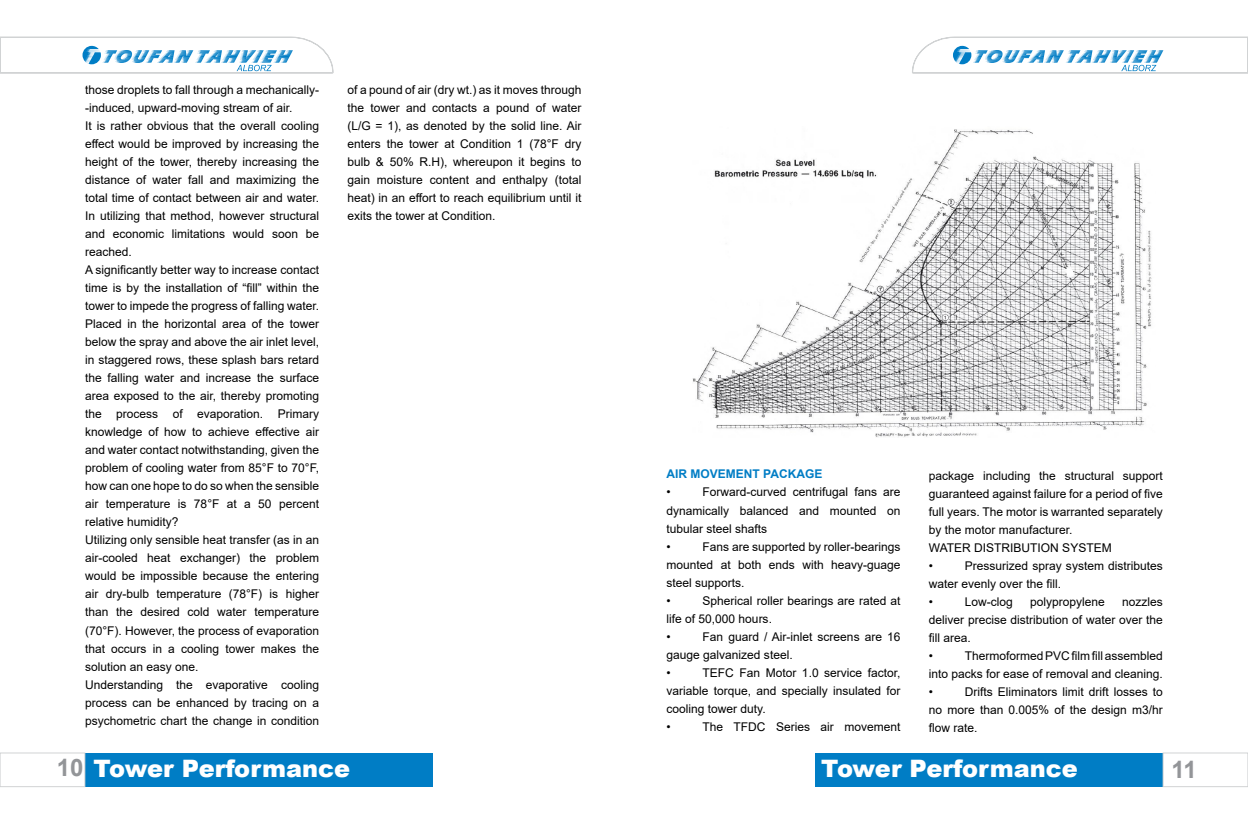
<style>
.page{position:relative;width:1248px;height:823px;background:#fff}
.page>*{position:absolute;margin:0;border:0;box-sizing:border-box;transform-origin:0 0}
.t1{font:900 24px "Arial";color:#fff}
.t2{font:700 24px "Arial";color:#939598}
.t3{font:12px/18px "Arial";color:#000}
.t4{font:700 12px "Arial";color:#007dc5}
.s1{font-weight:700;color:#939598}
</style>
<div class="page">
<img style="left:693px;top:129px;width:459px;height:308px">
<svg style="left:912px;top:37px;width:335px;height:36px"></svg>
<svg style="left:0;top:37px;width:333px;height:36px"></svg>
<div style="left:31px;top:752px;width:401px;height:34px;background:#007dc5"></div>
<div style="left:0;top:752px;width:85px;height:34px;background:#fff"></div>
<div style="left:0;top:752px;width:85px;height:34px;border:1px solid #d1d3d4"></div>
<div style="left:815px;top:752px;width:401px;height:34px;background:#007dc5"></div>
<div style="left:1162px;top:752px;width:85px;height:34px;background:#fff"></div>
<div style="left:1162px;top:752px;width:85px;height:34px;border:1px solid #d1d3d4"></div>
<p class="t3" style="left:85px;top:80px;width:235px">those droplets to fall through a mechanically--induced, upward-moving stream of air.<br>It is rather obvious that the overall cooling effect would be improved by increasing the height of the tower, thereby increasing the distance of water fall and maximizing the total time of contact between air and water.<br>In utilizing that method, however structural and economic limitations would soon be reached.<br>A significantly better way to increase contact time is by the installation of “fill” within the tower to impede the progress of falling water.<br>Placed in the horizontal area of the tower below the spray and above the air inlet level, in staggered rows, these splash bars retard the falling water and increase the surface area exposed to the air, thereby promoting the process of evaporation. Primary knowledge of how to achieve effective air and water contact notwithstanding, given the problem of cooling water from 85°F to 70°F, how can one hope to do so when the sensible air temperature is 78°F at a 50 percent relative humidity?<br>Utilizing only sensible heat transfer (as in an air-cooled heat exchanger) the problem would be impossible because the entering air dry-bulb temperature (78°F) is higher than the desired cold water temperature (70°F). However, the process of evaporation that occurs in a cooling tower makes the solution an easy one.<br>Understanding the evaporative cooling process can be enhanced by tracing on a psychometric chart the change in condition</p>
<p class="t3" style="left:347px;top:80px;width:235px;text-align:justify">of a pound of air (dry wt.) as it moves through the tower and contacts a pound of water (L/G = 1), as denoted by the solid line. Air enters the tower at Condition 1 (78°F dry bulb &amp; 50% R.H), whereupon it begins to gain moisture content and enthalpy (total heat) in an effort to reach equilibrium until it exits the tower at Condition.</p>
<p class="t4" style="left:666px;top:465px;width:157px">AIR MOVEMENT PACKAGE</p>
<p class="t3" style="left:666px;top:483px;width:6px">•</p>
<p class="t3" style="left:666px;top:483px;width:235px;text-indent:36px">Forward-curved centrifugal fans are dynamically balanced and mounted on tubular steel shafts<br>•</p>
<p class="t3" style="left:666px;top:537px;width:235px;text-indent:36px">Fans are supported by roller-bearings mounted at both ends with heavy-guage steel supports.<br>•</p>
<p class="t3" style="left:666px;top:591px;width:235px;text-indent:36px">Spherical roller bearings are rated at life of 50,000 hours.<br>•</p>
<p class="t3" style="left:666px;top:627px;width:235px;text-indent:36px">Fan guard / Air-inlet screens are 16 gauge galvanized steel.<br>•</p>
<p class="t3" style="left:666px;top:663px;width:235px;text-indent:36px">TEFC Fan Motor 1.0 service factor, variable torque, and specially insulated for cooling tower duty.<br>•</p>
<p class="t3" style="left:702px;top:717px;width:199px">The TFDC Series air movement</p>
<p class="t3" style="left:928px;top:466px;width:235px">package including the structural support guaranteed against failure for a period of five full years. The motor is warranted separately by the motor manufacturer.<br>WATER DISTRIBUTION SYSTEM<br>•</p>
<p class="t3" style="left:928px;top:556px;width:235px;text-indent:36px">Pressurized spray system distributes water evenly over the fill.<br>•</p>
<p class="t3" style="left:928px;top:592px;width:235px;text-indent:193px">nozzles deliver precise distribution of water over the fill area.<br>•</p>
<p class="t3" style="left:964px;top:592px;width:50px">Low-clog</p>
<p class="t3" style="left:1030px;top:592px;width:76px">polypropylene</p>
<p class="t3" style="left:928px;top:646px;width:235px;text-align:justify;text-indent:36px">Thermoformed PVC film fill assembled into packs for ease of removal and cleaning. •</p>
<p class="t3" style="left:928px;top:682px;width:235px;text-align:justify;text-indent:36px">Drifts Eliminators limit drift losses to no more than 0.005% of the design m3/hr flow rate.</p>
<h1 class="t1" style="left:57px;top:750px;width:295px"><span class="s1">10</span> Tower Performance</h1>
<h1 class="t1" style="left:821px;top:750px;width:258px">Tower Performance</h1>
<h1 class="t2" style="left:1171px;top:751px;width:27px">11</h1>
</div>
